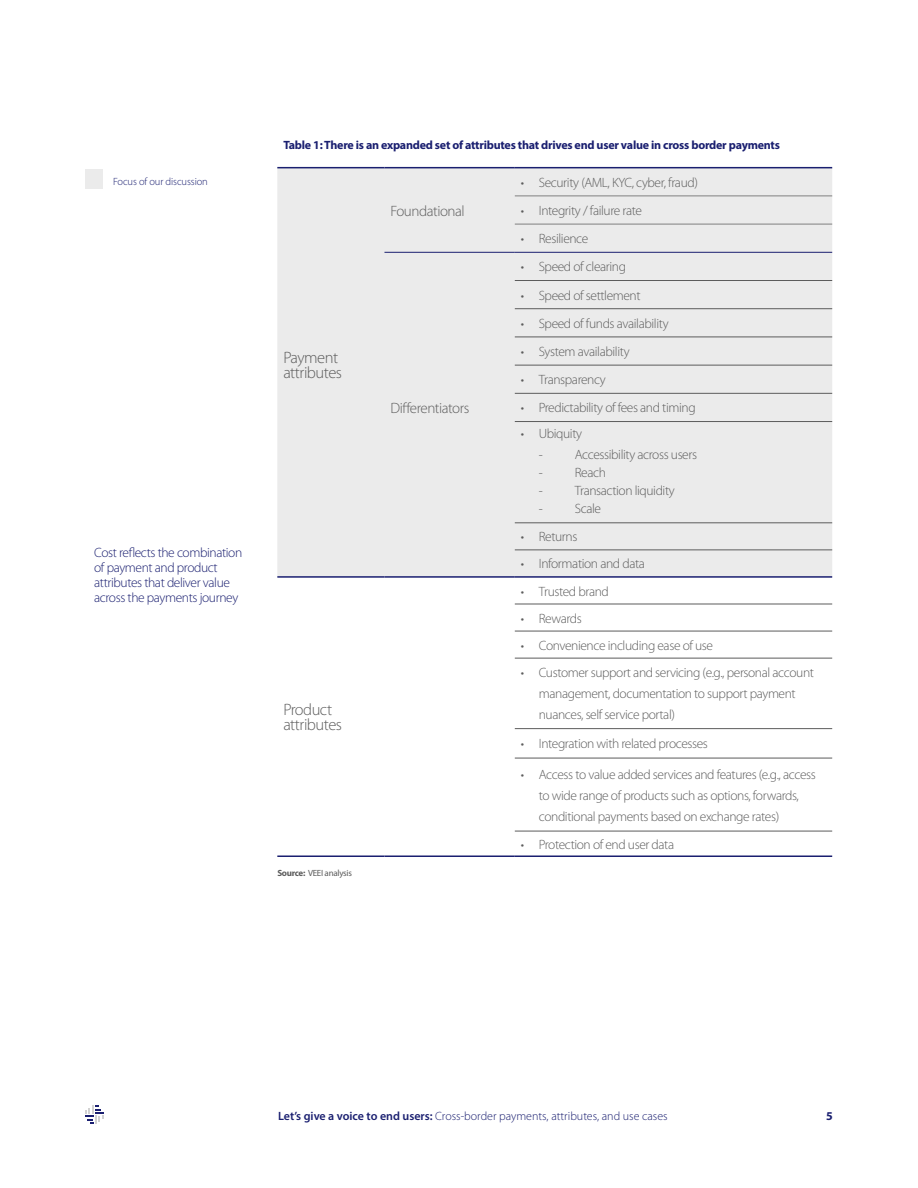
<style>
.page{position:relative;width:918px;height:1188px;background:#fff}
.page>*{position:absolute;margin:0;border:0;box-sizing:border-box;transform-origin:0 0}
.t1{font:300 16.5px/15px "Myriad Pro";letter-spacing:-.03em;color:#5c5c5c}
.t2{font:300 15px "Myriad Pro";letter-spacing:-.03em;color:#5c5c5c}
.t3{font:300 13.5px/21px "Myriad Pro";letter-spacing:-.03em;color:#5c5c5c}
.t4{font:300 13.5px/15px "Myriad Pro";letter-spacing:-.03em;color:#1a1f70}
.t5{font:700 12px "Myriad Pro";letter-spacing:-.02em;color:#1a1f70}
.t6{font:300 12px "Myriad Pro";color:#1a1f70}
.t7{font:300 10.5px "Myriad Pro";letter-spacing:-.01em;color:#1a1f70}
.t8{font:9px "Myriad Pro";letter-spacing:-.03em;color:#5c5c5c}
.s1{font-weight:700}
.s2{font-weight:600}
</style>
<div class="page">
<svg style="left:85px;top:1106px;width:19px;height:18px"></svg>
<div style="left:277px;top:168px;width:555px;height:408px;background:#ebebeb"></div>
<hr style="left:277px;top:167px;width:107px;height:1px;background:#1a1f70">
<hr style="left:384px;top:167px;width:131px;height:1px;background:#1a1f70">
<hr style="left:515px;top:167px;width:317px;height:1px;background:#1a1f70">
<hr style="left:384px;top:252px;width:131px;height:1px;background:#1a1f70">
<hr style="left:515px;top:252px;width:317px;height:1px;background:#1a1f70">
<hr style="left:277px;top:576px;width:107px;height:2px;background:#1a1f70">
<hr style="left:277px;top:855px;width:107px;height:2px;background:#1a1f70">
<hr style="left:384px;top:855px;width:131px;height:2px;background:#1a1f70">
<hr style="left:384px;top:576px;width:131px;height:2px;background:#1a1f70">
<hr style="left:515px;top:576px;width:317px;height:2px;background:#1a1f70">
<hr style="left:515px;top:855px;width:317px;height:2px;background:#1a1f70">
<hr style="left:515px;top:196px;width:317px;height:1px;background:#808080">
<hr style="left:515px;top:224px;width:317px;height:1px;background:#808080">
<hr style="left:515px;top:280px;width:317px;height:1px;background:#5c5c5c">
<hr style="left:515px;top:308px;width:317px;height:1px;background:#5c5c5c">
<hr style="left:515px;top:337px;width:317px;height:1px;background:#5c5c5c">
<hr style="left:515px;top:365px;width:317px;height:1px;background:#5c5c5c">
<hr style="left:515px;top:393px;width:317px;height:1px;background:#5c5c5c">
<hr style="left:515px;top:421px;width:317px;height:1px;background:#5c5c5c">
<hr style="left:515px;top:522px;width:317px;height:1px;background:#5c5c5c">
<hr style="left:515px;top:550px;width:317px;height:1px;background:#5c5c5c">
<hr style="left:515px;top:604px;width:317px;height:1px;background:#5c5c5c">
<hr style="left:515px;top:631px;width:317px;height:1px;background:#5c5c5c">
<hr style="left:515px;top:658px;width:317px;height:1px;background:#5c5c5c">
<hr style="left:515px;top:728px;width:317px;height:1px;background:#5c5c5c">
<hr style="left:515px;top:758px;width:317px;height:1px;background:#5c5c5c">
<hr style="left:515px;top:831px;width:317px;height:1px;background:#5c5c5c">
<div style="left:85px;top:170px;width:18px;height:19px;background:#ebebeb"></div>
<p class="t7" style="left:113px;top:175px;width:96px">Focus of our discussion</p>
<p class="t4" style="left:94px;top:545px;width:150px">Cost reflects the combination of payment and product attributes that deliver value across the payments journey</p>
<p class="t5" style="left:283px;top:137px;width:498px">Table 1: There is an expanded set of attributes that drives end user value in cross border payments</p>
<p class="t2" style="left:390px;top:202px;width:76px">Foundational</p>
<p class="t1" style="left:283px;top:350px;width:60px">Payment attributes</p>
<p class="t2" style="left:390px;top:399px;width:80px">Differentiators</p>
<p class="t1" style="left:283px;top:702px;width:60px">Product attributes</p>
<p class="t8" style="left:277px;top:868px;width:76px"><span class="s1">Source:</span> VEEI analysis</p>
<p class="t3" style="left:521px;top:172px;width:179px">• Security (AML, KYC, cyber, fraud)</p>
<p class="t3" style="left:521px;top:200px;width:123px">• Integrity / failure rate</p>
<p class="t3" style="left:521px;top:228px;width:69px">• Resilience</p>
<p class="t3" style="left:521px;top:256px;width:107px">• Speed of clearing</p>
<p class="t3" style="left:521px;top:285px;width:121px">• Speed of settlement</p>
<p class="t3" style="left:521px;top:313px;width:149px">• Speed of funds availability</p>
<p class="t3" style="left:521px;top:341px;width:110px">• System availability</p>
<p class="t3" style="left:521px;top:369px;width:87px">• Transparency</p>
<p class="t3" style="left:521px;top:397px;width:176px">• Predictability of fees and timing</p>
<p class="t3" style="left:521px;top:423px;width:63px">• Ubiquity</p>
<p class="t3" style="left:539px;top:444px;width:160px">- Accessibility across users</p>
<p class="t3" style="left:539px;top:462px;width:69px">- Reach</p>
<p class="t3" style="left:539px;top:480px;width:138px">- Transaction liquidity</p>
<p class="t3" style="left:539px;top:498px;width:64px">- Scale</p>
<p class="t3" style="left:521px;top:526px;width:58px">• Returns</p>
<p class="t3" style="left:521px;top:553px;width:126px">• Information and data</p>
<p class="t3" style="left:521px;top:580px;width:90px">• Trusted brand</p>
<p class="t3" style="left:521px;top:607px;width:63px">• Rewards</p>
<p class="t3" style="left:521px;top:635px;width:194px">• Convenience including ease of use</p>
<p class="t3" style="left:539px;top:662px;width:277px;text-indent:-18px">• Customer support and servicing (e.g., personal account management, documentation to support payment nuances, self service portal)</p>
<p class="t3" style="left:521px;top:733px;width:189px">• Integration with related processes</p>
<p class="t3" style="left:539px;top:764px;width:279px;text-indent:-18px">• Access to value added services and features (e.g., access to wide range of products such as options, forwards, conditional payments based on exchange rates)</p>
<p class="t3" style="left:521px;top:834px;width:155px">• Protection of end user data</p>
<p class="t6" style="left:278px;top:1109px;width:391px"><span class="s2">Let’s give a voice to end users:</span> Cross-border payments, attributes, and use cases</p>
<p class="t5" style="left:826px;top:1108px;width:8px">5</p>
</div>
